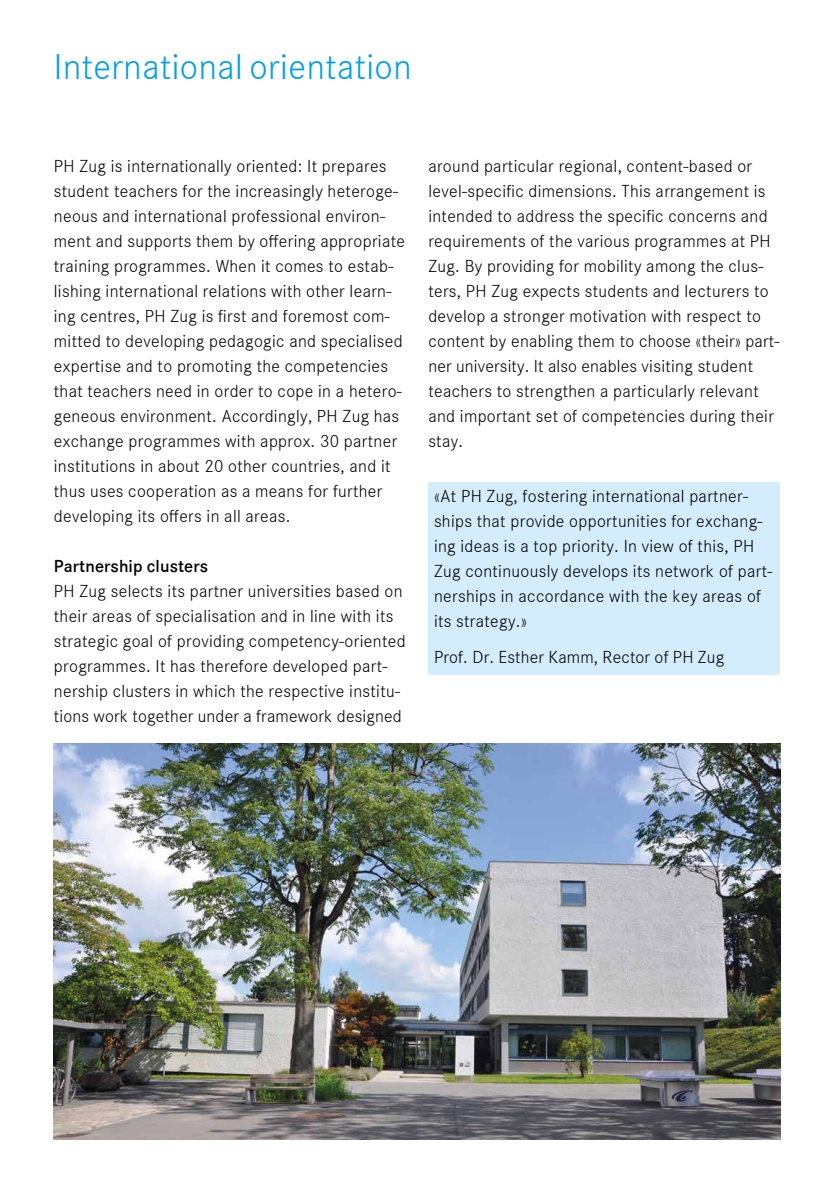
<style>
.page{position:relative;width:834px;height:1191px;background:#fff}
.page>*{position:absolute;margin:0;border:0;box-sizing:border-box;transform-origin:0 0}
.t1{font:300 37px "Corporate S";letter-spacing:.015em;color:#009fe3}
.t2{font:300 18px/25px "Corporate S";letter-spacing:.02em;color:#000}
.t3{font:600 18px "Corporate S";letter-spacing:.005em;color:#000}
</style>
<div class="page">
<img style="left:54px;top:743px;width:726px;height:397px">
<div style="left:428px;top:482px;width:352px;height:192px;background:#d4edfc"></div>
<h1 class="t1" style="left:54px;top:43px;width:359px">International orientation</h1>
<p class="t2" style="left:54px;top:153px;width:352px">PH Zug is internationally oriented: It prepares student teachers for the increasingly heteroge&shy;neous and international professional environ&shy;ment and supports them by offering appropriate training programmes. When it comes to estab&shy;lishing international relations with other learn&shy;ing centres, PH Zug is first and foremost com&shy;mitted to developing pedagogic and specialised expertise and to promoting the competencies that teachers need in order to cope in a hetero&shy;geneous environment. Accordingly, PH Zug has exchange programmes with approx. 30 partner institutions in about 20 other countries, and it thus uses cooperation as a means for further developing its offers in all areas.</p>
<p class="t3" style="left:54px;top:554px;width:156px">Partnership clusters</p>
<p class="t2" style="left:54px;top:578px;width:353px">PH Zug selects its partner universities based on their areas of specialisation and in line with its strategic goal of providing competency-oriented programmes. It has therefore developed part&shy;nership clusters in which the respective institu&shy;tions work together under a framework designed</p>
<p class="t2" style="left:428px;top:153px;width:352px">around particular regional, content-based or level-specific dimensions. This arrangement is intended to address the specific concerns and requirements of the various programmes at PH Zug. By providing for mobility among the clus&shy;ters, PH Zug expects students and lecturers to develop a stronger motivation with respect to content by enabling them to choose «their» part&shy;ner university. It also enables visiting student teachers to strengthen a particularly relevant and important set of competencies during their stay.</p>
<p class="t2" style="left:434px;top:482px;width:340px">«At PH Zug, fostering international partner&shy;ships that provide opportunities for exchang&shy;ing ideas is a top priority. In view of this, PH Zug continuously develops its network of part&shy;nerships in accordance with the key areas of its strategy.»</p>
<p class="t2" style="left:434px;top:644px;width:291px">Prof. Dr. Esther Kamm, Rector of PH Zug</p>
</div>
